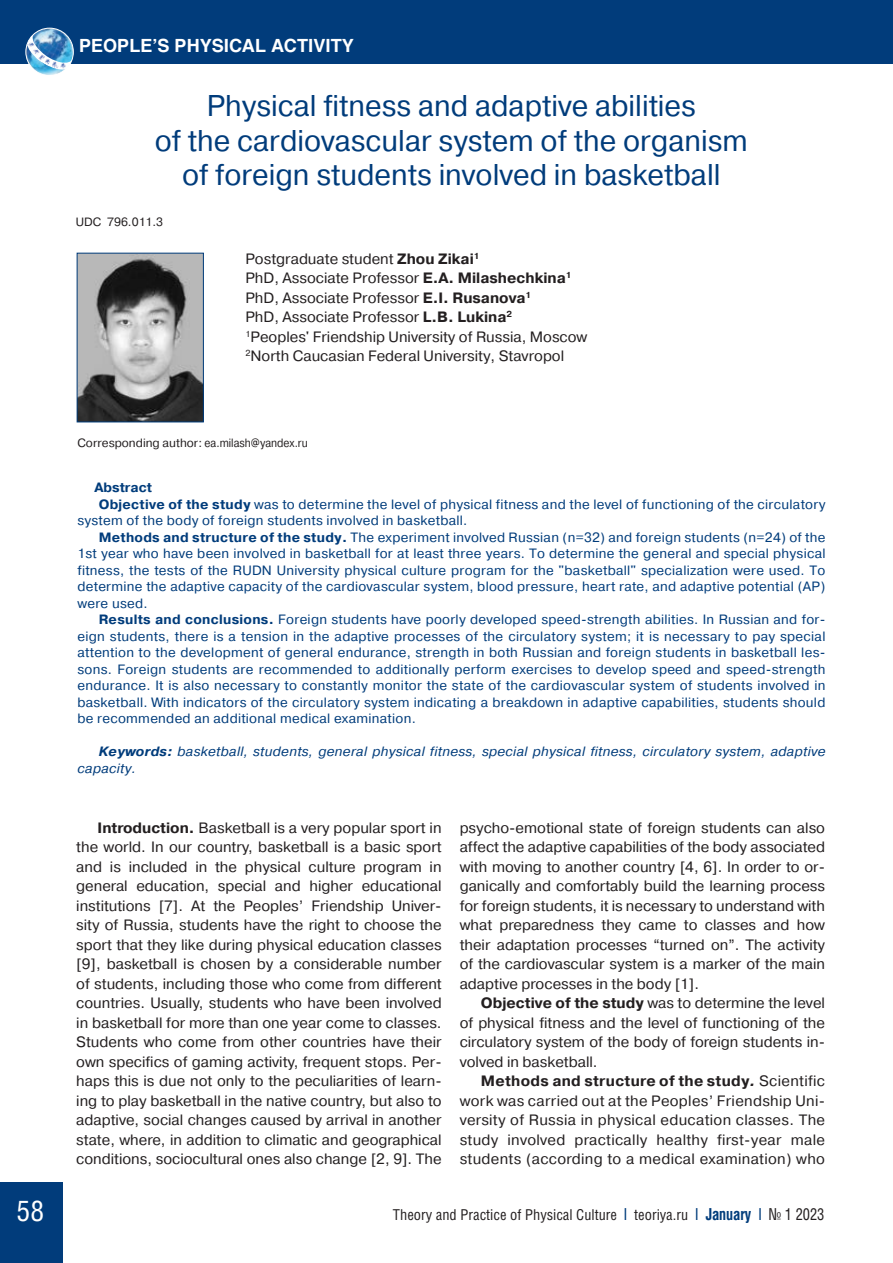
<style>
.page{position:relative;width:893px;height:1263px;background:#fff}
.page>*{position:absolute;margin:0;border:0;box-sizing:border-box;transform-origin:0 0}
.t1{font:30px/34.5px "Pragmatica C";color:#013c7b;text-align:center}
.t2{font:28.5px "Helios Cond C";color:#fff}
.t3{font:700 18px "Helios C";color:#fff}
.t4{font:15px/19.5px "Pragmatica C";color:#231f20;text-align:justify}
.t5{font:15px "Helios Cond C";color:#231f20}
.t6{font:13.5px "Pragmatica C";letter-spacing:.02em;color:#013c7b}
.t7{font:italic 13.5px/16.5px "Pragmatica C";letter-spacing:.02em;color:#013c7b}
.t8{font:700 13.5px "Pragmatica C";color:#013c7b}
.t9{font:12px "Pragmatica C";color:#231f20}
.s1{font-weight:700}
.s2{font-weight:700;font-style:italic}
.s3{font-weight:700;font-size:16.5px;color:#013c7b}
.s4{font-size:16.5px}
</style>
<div class="page">
<div style="left:0;top:1182px;width:62px;height:81px;background:#013c7b"></div>
<div style="left:0;top:0;width:893px;height:64px;background:#013c7b"></div>
<img style="left:79px;top:255px;width:123px;height:165px">
<div style="left:77px;top:253px;width:127px;height:169px;border:1px solid #013c7b"></div>
<img style="left:34px;top:28px;width:40px;height:46px">
<div style="left:26px;top:28px;width:47px;height:48px;border:1px solid #fff;border-radius:50%"></div>
<svg style="left:26px;top:33px;width:46px;height:40px;background:#7db0d4"></svg>
<p class="t3" style="left:79px;top:35px;width:276px">PEOPLE’S PHYSICAL ACTIVITY</p>
<h1 class="t1" style="left:155px;top:89px;width:594px">Physical fitness and adaptive abilities<br>of the cardiovascular system of the organism of foreign students involved in basketball</h1>
<p class="t9" style="left:76px;top:215px;width:89px">UDC 796.011.3</p>
<p class="t4" style="left:245px;top:249px;width:344px;text-align:left">Postgraduate student <span class="s1">Zhou Zikai</span><sup>1<br></sup>PhD, Associate Professor <span class="s1">E.A. Milashechkina</span><sup>1<br></sup>PhD, Associate Professor <span class="s1">E.I. Rusanova</span><sup>1<br></sup>PhD, Associate Professor <span class="s1">L.B. Lukina</span><sup>2<br></sup><sup>1</sup>Peoples' Friendship University of Russia, Moscow <sup>2</sup>North Caucasian Federal University, Stavropol</p>
<p class="t9" style="left:77px;top:436px;width:232px">Corresponding author: ea.milash@yandex.ru</p>
<p class="t8" style="left:94px;top:480px;width:59px">Abstract</p>
<p class="t6" style="left:99px;top:497px;width:728px"><span class="s1">Objective of the study</span> was to determine the level of physical fitness and the level of functioning of the circulatory</p>
<p class="t6" style="left:77px;top:513px;width:391px">system of the body of foreign students involved in basketball.</p>
<p class="t6" style="left:99px;top:530px;width:728px"><span class="s1">Methods and structure of the study.</span> The experiment involved Russian (n=32) and foreign students (n=24) of the</p>
<p class="t6" style="left:77px;top:546px;width:750px">1st year who have been involved in basketball for at least three years. To determine the general and special physical</p>
<p class="t6" style="left:77px;top:563px;width:749px">fitness, the tests of the RUDN University physical culture program for the "basketball" specialization were used. To</p>
<p class="t6" style="left:77px;top:579px;width:749px">determine the adaptive capacity of the cardiovascular system, blood pressure, heart rate, and adaptive potential (AP)</p>
<p class="t6" style="left:77px;top:596px;width:72px">were used.</p>
<p class="t6" style="left:99px;top:612px;width:728px"><span class="s1">Results and conclusions.</span> Foreign students have poorly developed speed-strength abilities. In Russian and for-</p>
<p class="t6" style="left:77px;top:629px;width:749px">eign students, there is a tension in the adaptive processes of the circulatory system; it is necessary to pay special</p>
<p class="t6" style="left:77px;top:645px;width:750px">attention to the development of general endurance, strength in both Russian and foreign students in basketball les-</p>
<p class="t6" style="left:77px;top:662px;width:749px">sons. Foreign students are recommended to additionally perform exercises to develop speed and speed-strength</p>
<p class="t6" style="left:77px;top:678px;width:749px">endurance. It is also necessary to constantly monitor the state of the cardiovascular system of students involved in</p>
<p class="t6" style="left:77px;top:695px;width:749px">basketball. With indicators of the circulatory system indicating a breakdown in adaptive capabilities, students should</p>
<p class="t6" style="left:77px;top:711px;width:340px">be recommended an additional medical examination.</p>
<p class="t7" style="left:77px;top:743px;width:750px;text-indent:21px"><span class="s1">Keywords:</span> basketball, students, general physical fitness, special physical fitness, circulatory system, adaptive capacity.</p>
<p class="t4" style="left:76px;top:818px;width:367px;text-indent:21px"><span class="s1">Introduction.</span> Basketball is a very popular sport in the world. In our country, basketball is a basic sport and is included in the physical culture program in general education, special and higher educational institutions [7]. At the Peoples’ Friendship Univer&shy;sity of Russia, students have the right to choose the sport that they like during physical education classes [9], basketball is chosen by a considerable number of students, including those who come from different countries. Usually, students who have been involved in basketball for more than one year come to classes.<br>Students who come from other countries have their own specifics of gaming activity, frequent stops. Per&shy;haps this is due not only to the peculiarities of learn&shy;ing to play basketball in the native country, but also to adaptive, social changes caused by arrival in another state, where, in addition to climatic and geographical conditions, sociocultural ones also change [2, 9]. The</p>
<p class="t4" style="left:460px;top:818px;width:367px">psycho-emotional state of foreign students can also affect the adaptive capabilities of the body associated with moving to another country [4, 6]. In order to or&shy;ganically and comfortably build the learning process for foreign students, it is necessary to understand with what preparedness they came to classes and how their adaptation processes “turned on”. The activity of the cardiovascular system is a marker of the main adaptive processes in the body [1].</p>
<p class="t4" style="left:460px;top:993px;width:367px;text-indent:21px"><span class="s1">Objective of the study</span> was to determine the level of physical fitness and the level of functioning of the circulatory system of the body of foreign students in&shy;volved in basketball.</p>
<p class="t4" style="left:460px;top:1071px;width:367px;text-indent:21px"><span class="s1">Methods and structure of the study</span><span class="s2">.</span> Scientific work was carried out at the Peoples’ Friendship Uni&shy;versity of Russia in physical education classes. The study involved practically healthy first-year male students (according to a medical examination) who</p>
<h2 class="t2" style="left:17px;top:1194px;width:29px">58</h2>
<p class="t5" style="left:393px;top:1205px;width:433px">Theory and Practice of Physical Culture <span class="s3">|</span> teoriya.ru <span class="s3">| January |</span> <span class="s4">№ 1 2023</span></p>
</div>
